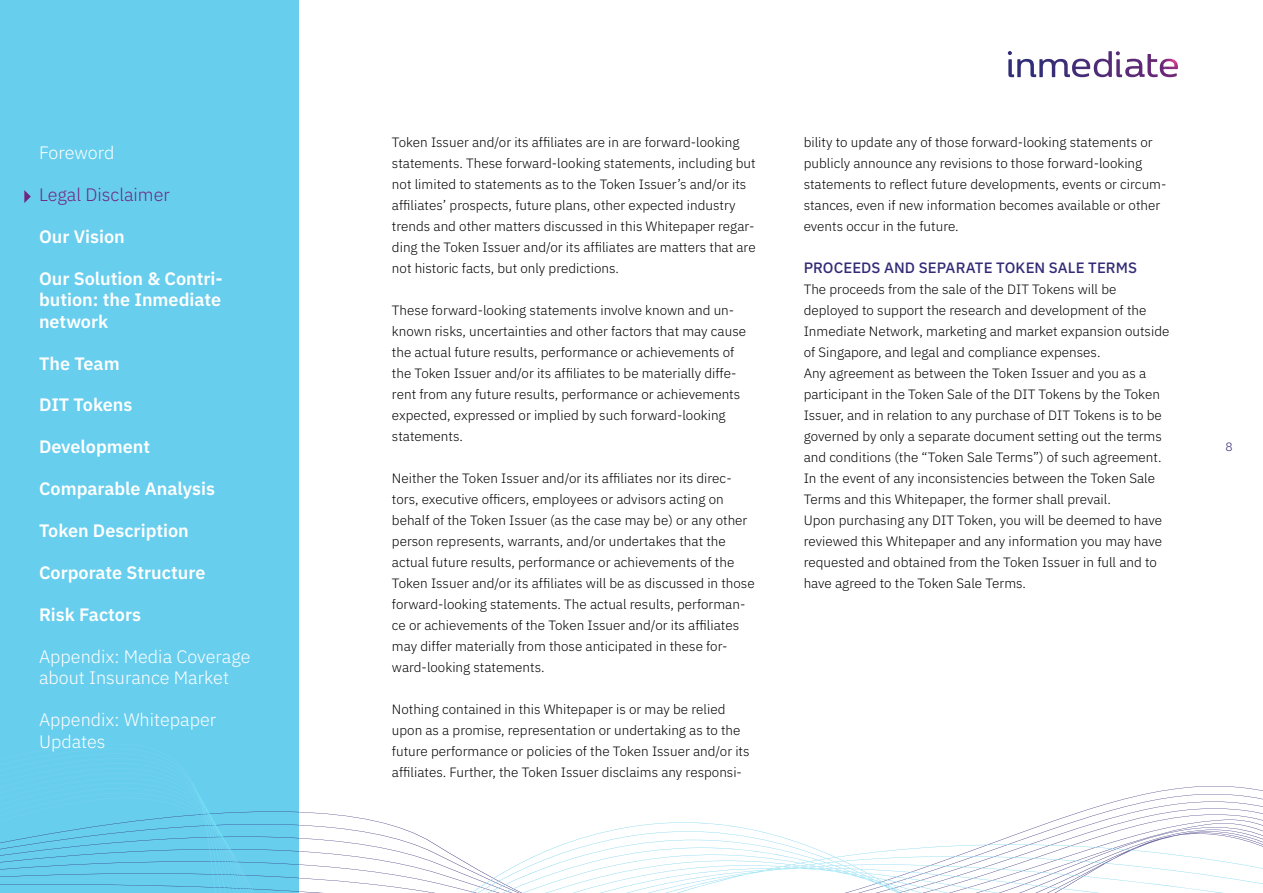
<style>
.page{position:relative;width:1263px;height:893px;background:#fff}
.page>*{position:absolute;margin:0;border:0;box-sizing:border-box;transform-origin:0 0}
.t1{font:600 18px/21px "IBM Plex Sans";color:#fff;text-align:justify}
.t2{font:300 18px/21px "IBM Plex Sans";color:#fff}
.t3{font:300 18px "IBM Plex Sans";color:#702682}
.t4{font:500 15px "IBM Plex Sans";letter-spacing:.005em;color:#332b77}
.t5{font:300 13.5px/21px "IBM Plex Sans";color:#000}
.t6{font:300 12px "IBM Plex Sans";color:#332b77}
</style>
<div class="page">
<div style="left:0;top:0;width:298px;height:893px;background:#67ceee"></div>
<svg style="left:1008px;top:51px;width:161px;height:26px"></svg>
<svg style="left:0;top:748px;width:1263px;height:145px"></svg>
<svg style="left:24px;top:190px;width:7px;height:13px"></svg>
<h1 class="t2" style="left:39px;top:141px;width:77px">Foreword</h1>
<h1 class="t3" style="left:39px;top:182px;width:132px">Legal Disclaimer</h1>
<h1 class="t1" style="left:39px;top:225px;width:87px">Our Vision</h1>
<h1 class="t1" style="left:39px;top:267px;width:185px">Our Solution &amp; Contri&shy;bution: the Inmediate network</h1>
<h1 class="t1" style="left:39px;top:351px;width:82px">The Team</h1>
<h1 class="t1" style="left:39px;top:393px;width:95px">DIT Tokens</h1>
<h1 class="t1" style="left:39px;top:435px;width:113px">Development</h1>
<h1 class="t1" style="left:39px;top:477px;width:177px">Comparable Analysis</h1>
<h1 class="t1" style="left:39px;top:519px;width:151px">Token Description</h1>
<h1 class="t1" style="left:39px;top:561px;width:168px">Corporate Structure</h1>
<h1 class="t1" style="left:39px;top:603px;width:104px">Risk Factors</h1>
<h1 class="t2" style="left:39px;top:645px;width:213px">Appendix: Media Coverage about Insurance Market</h1>
<h1 class="t2" style="left:39px;top:708px;width:179px">Appendix: Whitepaper<br>Updates</h1>
<p class="t5" style="left:392px;top:130px;width:365px">Token Issuer and/or its affiliates are in are forward-looking statements. These forward-looking statements, including but not limited to statements as to the Token Issuer’s and/or its affiliates’ prospects, future plans, other expected industry trends and other matters discussed in this Whitepaper regar&shy;ding the Token Issuer and/or its affiliates are matters that are not historic facts, but only predictions.</p>
<p class="t5" style="left:392px;top:298px;width:356px">These forward-looking statements involve known and un&shy;known risks, uncertainties and other factors that may cause the actual future results, performance or achievements of the Token Issuer and/or its affiliates to be materially diffe&shy;rent from any future results, performance or achievements expected, expressed or implied by such forward-looking statements.</p>
<p class="t5" style="left:392px;top:466px;width:364px">Neither the Token Issuer and/or its affiliates nor its direc&shy;tors, executive officers, employees or advisors acting on behalf of the Token Issuer (as the case may be) or any other person represents, warrants, and/or undertakes that the actual future results, performance or achievements of the Token Issuer and/or its affiliates will be as discussed in those forward-looking statements. The actual results, performan&shy;ce or achievements of the Token Issuer and/or its affiliates may differ materially from those anticipated in these for&shy;ward-looking statements.</p>
<p class="t5" style="left:392px;top:697px;width:359px">Nothing contained in this Whitepaper is or may be relied upon as a promise, representation or undertaking as to the future performance or policies of the Token Issuer and/or its affiliates. Further, the Token Issuer disclaims any responsi-</p>
<p class="t5" style="left:804px;top:130px;width:364px">bility to update any of those forward-looking statements or publicly announce any revisions to those forward-looking statements to reflect future developments, events or circum&shy;stances, even if new information becomes available or other events occur in the future.</p>
<p class="t4" style="left:804px;top:256px;width:335px">PROCEEDS AND SEPARATE TOKEN SALE TERMS</p>
<p class="t5" style="left:804px;top:277px;width:367px">The proceeds from the sale of the DIT Tokens will be deployed to support the research and development of the Inmediate Network, marketing and market expansion outside of Singapore, and legal and compliance expenses.<br>Any agreement as between the Token Issuer and you as a participant in the Token Sale of the DIT Tokens by the Token Issuer, and in relation to any purchase of DIT Tokens is to be governed by only a separate document setting out the terms and conditions (the “Token Sale Terms”) of such agreement.<br>In the event of any inconsistencies between the Token Sale Terms and this Whitepaper, the former shall prevail.<br>Upon purchasing any DIT Token, you will be deemed to have reviewed this Whitepaper and any information you may have requested and obtained from the Token Issuer in full and to have agreed to the Token Sale Terms.</p>
<p class="t6" style="left:1225px;top:438px;width:9px">8</p>
</div>
